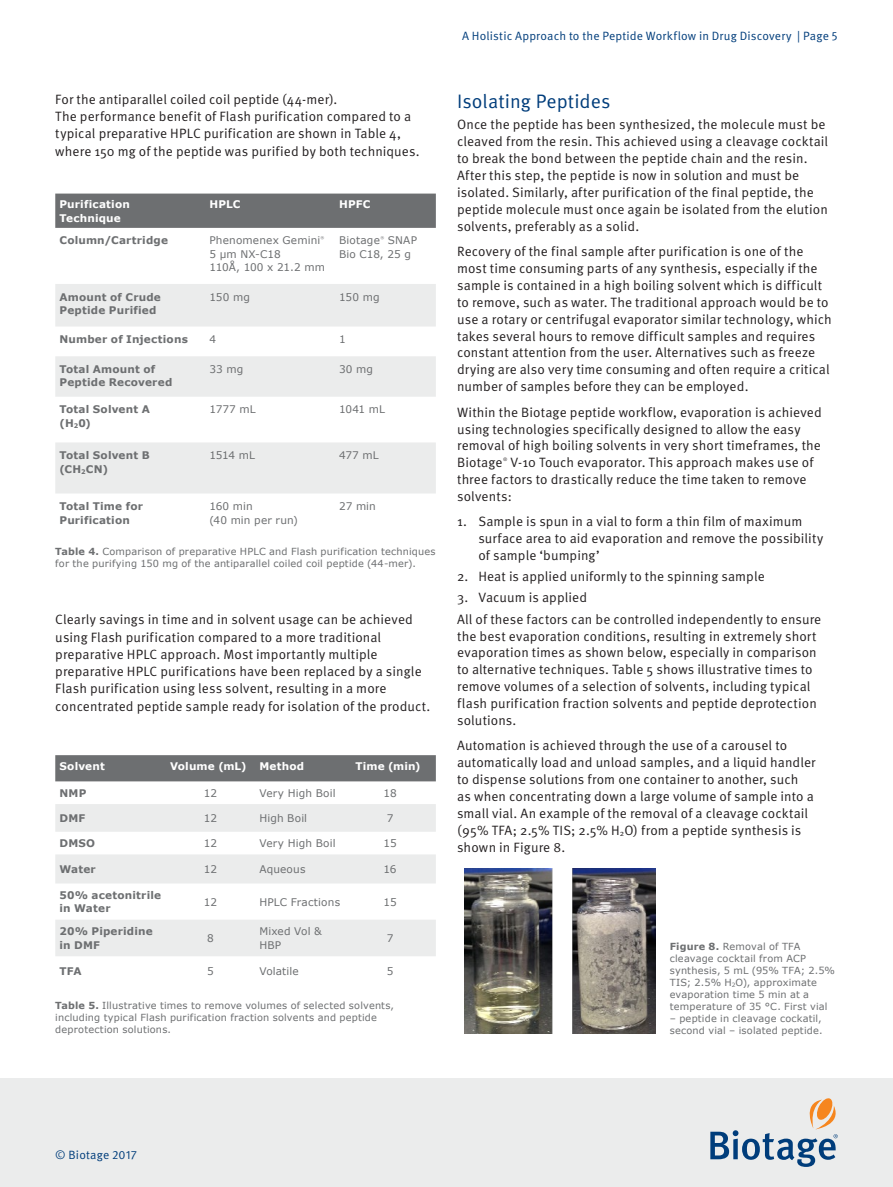
<style>
.page{position:relative;width:893px;height:1187px;background:#fff}
.page>*{position:absolute;margin:0;border:0;box-sizing:border-box;transform-origin:0 0}
.t1{font:19.5px "Meta OT Norm";letter-spacing:.005em;color:#003d7b}
.t2{font:13.5px/16.8px "Meta OT Norm";letter-spacing:.005em;color:#231f20}
.t3{font:12px "Meta OT Norm";letter-spacing:.015em;color:#003d7b}
.t4{font:10.5px/13.5px "Verdana";letter-spacing:.01em;color:#6d6f71}
.t5{font:700 10.5px/13.5px "Verdana";letter-spacing:.015em;color:#6d6f71}
.t6{font:700 10.5px/13.5px "Verdana";letter-spacing:.015em;color:#fff}
.t7{font:9.75px/12px "Verdana";letter-spacing:.02em;color:#6d6f71}
.t8{font:4.8px "Meta OT Norm";color:#231f20}
.t9{font:3.75px "Verdana";color:#6d6f71}
.s1{font-weight:700}
</style>
<div class="page">
<div style="left:0;top:1078px;width:893px;height:108px;background:#ebecec"></div>
<svg style="left:710px;top:1098px;width:128px;height:68px"></svg>
<div style="left:55px;top:193px;width:381px;height:35px;background:#6d6f71"></div>
<svg style="left:55px;top:284px;width:381px;height:209px;fill:#ebecec"></svg>
<div style="left:55px;top:755px;width:381px;height:26px;background:#6d6f71"></div>
<svg style="left:55px;top:804px;width:381px;height:152px;fill:#ebecec"></svg>
<img style="left:465px;top:868px;width:191px;height:165px">
<p class="t2" style="left:55px;top:91px;width:366px;line-height:17.2px">For the antiparallel coiled coil peptide (44-mer).<br>The performance benefit of Flash purification compared to a typical preparative HPLC purification are shown in Table 4, where 150 mg of the peptide was purified by both techniques.</p>
<p class="t6" style="left:60px;top:197px;width:72px">Purification<br>Technique</p>
<p class="t6" style="left:209px;top:197px;width:33px">HPLC</p>
<p class="t6" style="left:339px;top:197px;width:33px">HPFC</p>
<p class="t5" style="left:60px;top:233px;width:110px">Column/Cartridge</p>
<p class="t4" style="left:209px;top:234px;width:112px">Phenomenex Gemini</p>
<p class="t9" style="left:321px;top:235px;width:5px">®</p>
<p class="t4" style="left:209px;top:247px;width:117px">5 µm NX-C18<br>110Å, 100 x 21.2 mm</p>
<p class="t4" style="left:339px;top:234px;width:42px">Biotage</p>
<p class="t9" style="left:380px;top:235px;width:5px">®</p>
<p class="t4" style="left:339px;top:234px;width:79px;text-indent:49px">SNAP<br>Bio C18, 25 g</p>
<p class="t5" style="left:60px;top:290px;width:103px">Amount of Crude<br>Peptide Purified</p>
<p class="t4" style="left:209px;top:290px;width:42px">150 mg</p>
<p class="t4" style="left:339px;top:290px;width:42px">150 mg</p>
<p class="t5" style="left:60px;top:332px;width:130px">Number of Injections</p>
<p class="t4" style="left:209px;top:332px;width:8px">4</p>
<p class="t4" style="left:339px;top:332px;width:8px">1</p>
<p class="t5" style="left:60px;top:362px;width:114px">Total Amount of<br>Peptide Recovered</p>
<p class="t4" style="left:209px;top:362px;width:35px">33 mg</p>
<p class="t4" style="left:339px;top:362px;width:36px">30 mg</p>
<p class="t5" style="left:60px;top:402px;width:92px">Total Solvent A (H<sub>2</sub>0)</p>
<p class="t4" style="left:209px;top:402px;width:48px">1777 mL</p>
<p class="t4" style="left:339px;top:402px;width:47px">1041 mL</p>
<p class="t5" style="left:60px;top:448px;width:92px">Total Solvent B (CH<sub>2</sub>CN)</p>
<p class="t4" style="left:209px;top:448px;width:47px">1514 mL</p>
<p class="t4" style="left:339px;top:448px;width:41px">477 mL</p>
<p class="t5" style="left:60px;top:499px;width:85px">Total Time for<br>Purification</p>
<p class="t4" style="left:209px;top:499px;width:90px">160 min<br>(40 min per run)</p>
<p class="t4" style="left:339px;top:499px;width:38px">27 min</p>
<p class="t7" style="left:55px;top:545px;width:382px"><span class="s1">Table 4.</span> Comparison of preparative HPLC and Flash purification techniques for the purifying 150 mg of the antiparallel coiled coil peptide (44-mer).</p>
<p class="t2" style="left:55px;top:611px;width:376px;line-height:17.2px">Clearly savings in time and in solvent usage can be achieved using Flash purification compared to a more traditional preparative HPLC approach. Most importantly multiple preparative HPLC purifications have been replaced by a single Flash purification using less solvent, resulting in a more concentrated peptide sample ready for isolation of the product.</p>
<p class="t6" style="left:60px;top:758px;width:47px">Solvent</p>
<p class="t6" style="left:170px;top:758px;width:136px">Volume (mL) Method</p>
<p class="t6" style="left:355px;top:758px;width:67px">Time (min)</p>
<p class="t5" style="left:60px;top:786px;width:28px">NMP</p>
<p class="t4" style="left:204px;top:786px;width:15px">12</p>
<p class="t4" style="left:259px;top:786px;width:78px">Very High Boil</p>
<p class="t4" style="left:384px;top:786px;width:15px">18</p>
<p class="t5" style="left:60px;top:811px;width:27px">DMF</p>
<p class="t4" style="left:204px;top:811px;width:15px">12</p>
<p class="t4" style="left:259px;top:811px;width:49px">High Boil</p>
<p class="t4" style="left:387px;top:811px;width:8px">7</p>
<p class="t5" style="left:60px;top:836px;width:37px">DMSO</p>
<p class="t4" style="left:204px;top:836px;width:15px">12</p>
<p class="t4" style="left:259px;top:836px;width:78px">Very High Boil</p>
<p class="t4" style="left:384px;top:836px;width:15px">15</p>
<p class="t5" style="left:60px;top:862px;width:38px">Water</p>
<p class="t4" style="left:204px;top:862px;width:15px">12</p>
<p class="t4" style="left:259px;top:862px;width:48px">Aqueous</p>
<p class="t4" style="left:384px;top:862px;width:15px">16</p>
<p class="t5" style="left:60px;top:888px;width:103px">50% acetonitrile in Water</p>
<p class="t4" style="left:204px;top:894px;width:15px">12</p>
<p class="t4" style="left:259px;top:894px;width:82px">HPLC Fractions</p>
<p class="t4" style="left:384px;top:894px;width:15px">15</p>
<p class="t5" style="left:60px;top:924px;width:95px">20% Piperidine in DMF</p>
<p class="t4" style="left:207px;top:931px;width:8px">8</p>
<p class="t4" style="left:259px;top:924px;width:64px">Mixed Vol &amp;<br>HBP</p>
<p class="t4" style="left:387px;top:931px;width:8px">7</p>
<p class="t5" style="left:60px;top:963px;width:24px">TFA</p>
<p class="t4" style="left:207px;top:963px;width:8px">5</p>
<p class="t4" style="left:259px;top:963px;width:41px">Volatile</p>
<p class="t4" style="left:387px;top:963px;width:8px">5</p>
<p class="t7" style="left:55px;top:999px;width:340px"><span class="s1">Table 5.</span> Illustrative times to remove volumes of selected solvents, including typical Flash purification fraction solvents and peptide deprotection solutions.</p>
<p class="t3" style="left:462px;top:29px;width:377px">A Holistic Approach to the Peptide Workflow in Drug Discovery | Page 5</p>
<h1 class="t1" style="left:457px;top:90px;width:155px">Isolating Peptides</h1>
<p class="t2" style="left:457px;top:117px;width:373px">Once the peptide has been synthesized, the molecule must be cleaved from the resin. This achieved using a cleavage cocktail to break the bond between the peptide chain and the resin.<br>After this step, the peptide is now in solution and must be isolated. Similarly, after purification of the final peptide, the peptide molecule must once again be isolated from the elution solvents, preferably as a solid.</p>
<p class="t2" style="left:457px;top:243px;width:376px">Recovery of the final sample after purification is one of the most time consuming parts of any synthesis, especially if the sample is contained in a high boiling solvent which is difficult to remove, such as water. The traditional approach would be to use a rotary or centrifugal evaporator similar technology, which takes several hours to remove difficult samples and requires constant attention from the user. Alternatives such as freeze drying are also very time consuming and often require a critical number of samples before they can be employed.</p>
<p class="t2" style="left:457px;top:404px;width:366px">Within the Biotage peptide workflow, evaporation is achieved using technologies specifically designed to allow the easy removal of high boiling solvents in very short timeframes, the Biotage</p>
<p class="t2" style="left:457px;top:454px;width:358px;text-indent:53px">V-10 Touch evaporator. This approach makes use of three factors to drastically reduce the time taken to remove solvents:</p>
<p class="t2" style="left:478px;top:513px;width:346px;text-indent:-21px">1. Sample is spun in a vial to form a thin film of maximum surface area to aid evaporation and remove the possibility of sample ‘bumping’</p>
<p class="t2" style="left:457px;top:568px;width:309px">2. Heat is applied uniformly to the spinning sample</p>
<p class="t2" style="left:457px;top:587px;width:366px;line-height:21.1px">3. Vacuum is applied<br>All of these factors can be controlled independently to ensure</p>
<p class="t2" style="left:457px;top:627px;width:361px">the best evaporation conditions, resulting in extremely short evaporation times as shown below, especially in comparison to alternative techniques. Table 5 shows illustrative times to remove volumes of a selection of solvents, including typical flash purification fraction solvents and peptide deprotection solutions.</p>
<p class="t2" style="left:457px;top:737px;width:360px">Automation is achieved through the use of a carousel to automatically load and unload samples, and a liquid handler to dispense solutions from one container to another, such as when concentrating down a large volume of sample into a small vial. An example of the removal of a cleavage cocktail (95% TFA; 2.5% TIS; 2.5% H<sub>2</sub>O) from a peptide synthesis is shown in Figure 8.</p>
<p class="t8" style="left:503px;top:456px;width:6px">®</p>
<p class="t7" style="left:670px;top:940px;width:167px"><span class="s1">Figure 8.</span> Removal of TFA cleavage cocktail from ACP synthesis, 5 mL (95% TFA; 2.5%<br>TIS; 2.5% H<sub>2</sub>O), approximate evaporation time 5 min at a temperature of 35 °C. First vial</p>
<p class="t7" style="left:670px;top:1012px;width:154px">– peptide in cleavage cockatil, second vial – isolated peptide.</p>
<p class="t3" style="left:55px;top:1148px;width:83px">© Biotage 2017</p>
</div>
